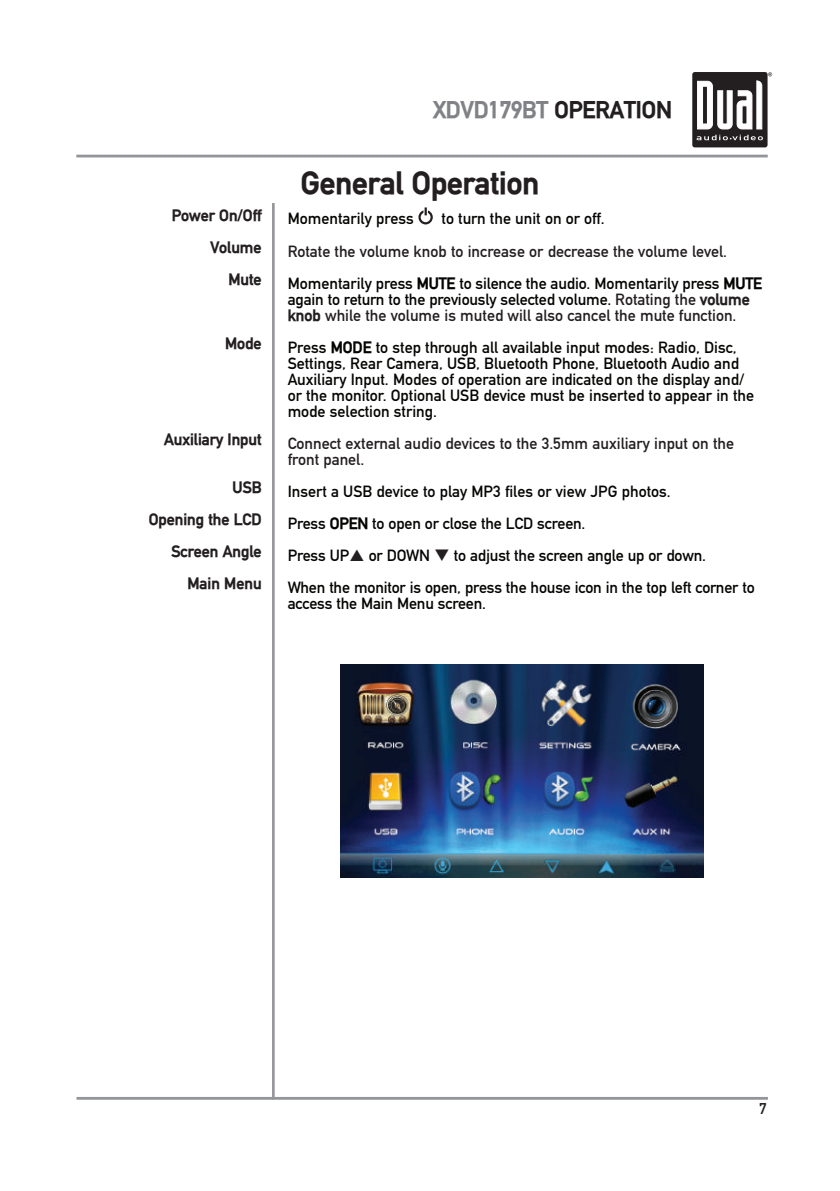
<style>
.page{position:relative;width:840px;height:1191px;background:#fff}
.page>*{position:absolute;margin:0;border:0;box-sizing:border-box;transform-origin:0 0}
.t1{font:700 31.2px "DIN Mittelschrift";color:#231f20}
.t2{font:700 23.4px "DIN Mittelschrift";color:#808285}
.t3{font:16px/16px "DIN Mittelschrift";color:#231f20}
.t4{font:16px/16px "DIN Mittelschrift";color:#050503}
.t5{font:16px/32px "DIN Mittelschrift";letter-spacing:-.01em;color:#040503}
.t6{font:700 16px/32px "DIN Mittelschrift";color:#231f20;text-align:right}
.t7{font:15.4px "DIN Mittelschrift";color:#231f20}
.s1{color:#231f20}
.s2{color:#040503}
.s3{font-weight:700;color:#040503}
.s4{font-weight:700}
.s5{color:#050604}
</style>
<div class="page">
<div style="left:692px;top:72px;width:75px;height:75px;background:#231f20;border-radius:3px"></div>
<svg style="left:696px;top:72px;width:75px;height:68px"></svg>
<hr style="left:76px;top:155px;width:691px;height:2px;background:#939598">
<hr style="left:76px;top:1097px;width:691px;height:2px;background:#939598">
<div style="left:418px;top:210px;width:14px;height:14px;border:2px solid #231f20;border-radius:50%"></div>
<svg style="left:423px;top:207px;width:4px;height:8px"></svg>
<img style="left:340px;top:665px;width:363px;height:212px">
<hr style="left:272px;top:203px;width:2px;height:896px;background:#939598">
<p class="t6" style="left:172px;top:200px;width:91px">Power On/Off<br>Volume<br>Mute</p>
<p class="t6" style="left:225px;top:328px;width:38px">Mode</p>
<p class="t6" style="left:164px;top:424px;width:99px">Auxiliary Input</p>
<p class="t6" style="left:149px;top:472px;width:114px">USB<br>Opening the LCD<br>Screen Angle<br>Main Menu</p>
<h2 class="t2" style="left:433px;top:99px;width:240px">XDVD179BT <span class="s1">OPERATION</span></h2>
<h1 class="t1" style="left:300px;top:168px;width:240px">General Operation</h1>
<p class="t5" style="left:287px;top:203px;width:127px">Momentarily press</p>
<p class="t5" style="left:441px;top:203px;width:165px">to turn the unit on or off.</p>
<p class="t3" style="left:287px;top:235px;width:475px;line-height:32px">Rotate the volume knob to increase or decrease the volume level.<br><span class="s2">Momentarily press</span> <span class="s3">MUTE</span> <span class="s2">to silence the audio. Momentarily press</span> <span class="s3">MUTE</span></p>
<p class="t3" style="left:287px;top:291px;width:463px"><span class="s2">again to return to the previously selected volume.</span> Rotating the <span class="s4">volume knob</span> while the volume is muted will also cancel the mute function.</p>
<p class="t4" style="left:287px;top:339px;width:467px">Press <span class="s4">MODE</span> to step through all available input modes: Radio, Disc, Settings, Rear Camera, USB, Bluetooth Phone, Bluetooth Audio and Auxiliary Input. Modes of operation are indicated on the display and/ or the monitor. Optional USB device must be inserted to appear in the mode selection string.</p>
<p class="t3" style="left:287px;top:435px;width:447px">Connect external audio devices to the 3.5mm auxiliary input on the front panel.</p>
<p class="t5" style="left:287px;top:475px;width:468px"><span class="s5">Insert a USB device to play MP3 files or view JPG photos.<br></span>Press <span class="s4">OPEN</span> to open or close the LCD screen.<br>Press UP or DOWN <span class="s1">❑</span> to adjust the screen angle up or down.<br>When the monitor is open, press the house icon in the top left corner to</p>
<p class="t5" style="left:287px;top:587px;width:200px">access the Main Menu screen.</p>
<p class="t7" style="left:758px;top:1100px;width:9px">7</p>
</div>
